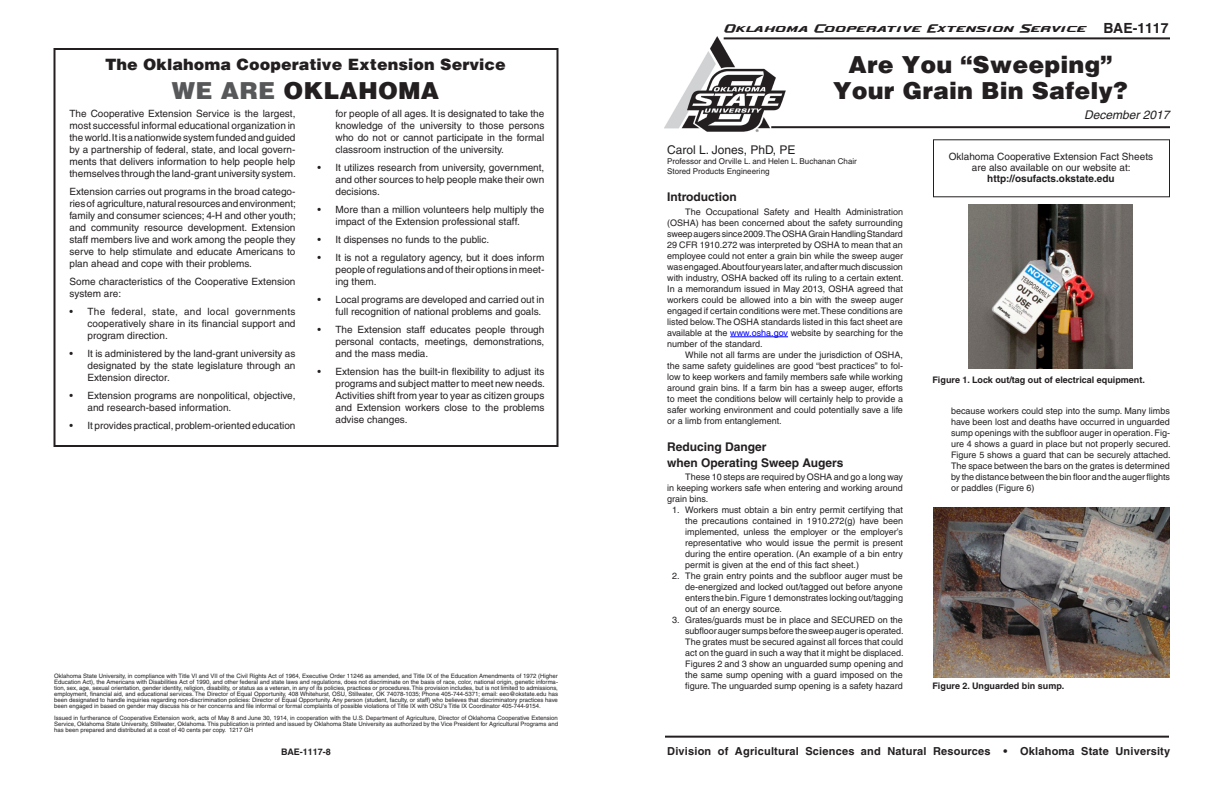
<style>
.page{position:relative;width:1224px;height:792px;background:#fff}
.page>*{position:absolute;margin:0;border:0;box-sizing:border-box;transform-origin:0 0}
.Headline{font:900 24px "Helvetica";color:#231f20}
.t1{font:900 16px "Helvetica";color:#231f20}
.t2{font:700 14px "Helvetica";color:#231f20}
.Subhead_1{font:700 12px "Helvetica";color:#231f20}
.Names{font:12px "Helvetica";color:#231f20}
.Subhead_1-2{font:italic 12px "Helvetica";color:#231f20}
.t3{font:700 11px "Helvetica";letter-spacing:.02em;color:#231f20}
.t4{font:11px "Ok State U";color:#231f20}
.Body_Text{font:10px/12px "Helvetica";color:#231f20;text-align:justify}
.Body_Text-2{font:700 10px "Helvetica";color:#231f20}
.Numbered_Text{font:9px/11px "Helvetica";color:#231f20;text-align:justify}
.Body_Text-3{font:9px/11px "Helvetica";color:#231f20;text-align:justify}
.Body_Text-4{font:700 9px "Helvetica";color:#231f20}
.Titles{font:8px "Helvetica";color:#231f20}
.Cost{font:6px/6px "Helvetica";color:#231f20;text-align:justify}
.s1{color:#57585a}
.s2{color:#00f}
</style>
<div class="page">
<img style="left:664px;top:36px;width:123px;height:96px">
<hr style="left:665px;top:736px;width:504px;height:2px;background:#231f20">
<hr style="left:771px;top:126px;width:399px;height:2px;background:#231f20">
<hr style="left:724px;top:37px;width:446px;height:2px;background:#231f20">
<div style="left:54px;top:48px;width:504px;height:399px;border:2px solid #231f20"></div>
<hr style="left:730px;top:337px;width:58px;height:1px;background:#00f">
<img style="left:933px;top:507px;width:236px;height:171px">
<img style="left:968px;top:204px;width:165px;height:165px">
<p class="t1" style="left:105px;top:55px;width:402px">The Oklahoma Cooperative Extension Service</p>
<p class="Headline" style="left:171px;top:76px;width:269px"><span class="s1">WE ARE</span> OKLAHOMA</p>
<p class="Body_Text" style="left:336px;top:107px;width:210px">for people of all ages. It is designated to take the knowledge of the university to those persons who do not or cannot participate in the formal classroom instruction of the university.</p>
<p class="Body_Text" style="left:336px;top:161px;width:210px;text-indent:-18px">• It utilizes research from university, government, and other sources to help people make their own decisions.</p>
<p class="Body_Text" style="left:336px;top:203px;width:210px;text-indent:-18px">• More than a million volunteers help multiply the impact of the Extension professional staff.</p>
<p class="Body_Text" style="left:318px;top:233px;width:173px">• It dispenses no funds to the public.</p>
<p class="Body_Text" style="left:336px;top:251px;width:210px;text-indent:-18px">• It is not a regulatory agency, but it does inform people of regulations and of their options in meet&shy;ing them.</p>
<p class="Body_Text" style="left:336px;top:293px;width:210px;text-indent:-18px">• Local programs are developed and carried out in full recognition of national problems and goals.</p>
<p class="Body_Text" style="left:336px;top:323px;width:210px;text-indent:-18px">• The Extension staff educates people through personal contacts, meetings, demonstrations, and the mass media.</p>
<p class="Body_Text" style="left:336px;top:365px;width:211px;text-indent:-18px">• Extension has the built-in flexibility to adjust its programs and subject matter to meet new needs.<br>Activities shift from year to year as citizen groups and Extension workers close to the problems advise changes.</p>
<p class="Body_Text" style="left:70px;top:107px;width:228px">The Cooperative Extension Service is the largest, most successful informal educational organization in the world. It is a nationwide system funded and guided by a partnership of federal, state, and local govern&shy;ments that delivers information to help people help themselves through the land-grant university system.</p>
<p class="Body_Text" style="left:70px;top:185px;width:228px">Extension carries out programs in the broad catego&shy;ries of agriculture, natural resources and environment; family and consumer sciences; 4-H and other youth; and community resource development. Extension staff members live and work among the people they serve to help stimulate and educate Americans to plan ahead and cope with their problems.</p>
<p class="Body_Text" style="left:70px;top:275px;width:227px">Some characteristics of the Cooperative Extension system are:</p>
<p class="Body_Text" style="left:88px;top:305px;width:210px;text-indent:-18px">• The federal, state, and local governments cooperatively share in its financial support and program direction.</p>
<p class="Body_Text" style="left:88px;top:347px;width:210px;text-indent:-18px">• It is administered by the land-grant university as designated by the state legislature through an Extension director.</p>
<p class="Body_Text" style="left:88px;top:389px;width:209px;text-indent:-18px">• Extension programs are nonpolitical, objective, and research-based information.</p>
<p class="Body_Text" style="left:70px;top:419px;width:228px">• It provides practical, problem-oriented education</p>
<p class="Cost" style="left:54px;top:673px;width:506px">Oklahoma State University, in compliance with Title VI and VII of the Civil Rights Act of 1964, Executive Order 11246 as amended, and Title IX of the Education Amendments of 1972 (Higher Education Act), the Americans with Disabilities Act of 1990, and other federal and state laws and regulations, does not discriminate on the basis of race, color, national origin, genetic informa&shy;tion, sex, age, sexual orientation, gender identity, religion, disability, or status as a veteran, in any of its policies, practices or procedures. This provision includes, but is not limited to admissions, employment, financial aid, and educational services. The Director of Equal Opportunity, 408 Whitehurst, OSU, Stillwater, OK 74078-1035; Phone 405-744-5371; email: eeo@okstate.edu has been designated to handle inquiries regarding non-discrimination policies: Director of Equal Opportunity. Any person (student, faculty, or staff) who believes that discriminatory practices have been engaged in based on gender may discuss his or her concerns and file informal or formal complaints of possible violations of Title IX with OSU’s Title IX Coordinator 405-744-9154.</p>
<p class="Cost" style="left:54px;top:715px;width:506px">Issued in furtherance of Cooperative Extension work, acts of May 8 and June 30, 1914, in cooperation with the U.S. Department of Agriculture, Director of Oklahoma Cooperative Extension Service, Oklahoma State University, Stillwater, Oklahoma. This publication is printed and issued by Oklahoma State University as authorized by the Vice President for Agricultural Programs and has been prepared and distributed at a cost of 40 cents per copy. 1217 GH</p>
<p class="Body_Text-4" style="left:281px;top:747px;width:51px">BAE-1117-8</p>
<p class="t4" style="left:724px;top:23px;width:364px">Oklahoma Cooperative Extension Service</p>
<p class="t2" style="left:1104px;top:20px;width:66px">BAE-1117</p>
<p class="Headline" style="left:848px;top:50px;width:266px">Are You “Sweeping”</p>
<p class="Headline" style="left:833px;top:76px;width:296px">Your Grain Bin Safely?</p>
<p class="Names" style="left:667px;top:143px;width:130px">Carol L. Jones, PhD, PE</p>
<p class="Titles" style="left:667px;top:157px;width:191px">Professor and Orville L. and Helen L. Buchanan Chair</p>
<p class="Titles" style="left:667px;top:167px;width:104px">Stored Products Engineering</p>
<p class="Subhead_1" style="left:667px;top:190px;width:71px">Introduction</p>
<p class="Body_Text-3" style="left:667px;top:206px;width:238px;text-indent:18px">The Occupational Safety and Health Administration (OSHA) has been concerned about the safety surrounding sweep augers since 2009. The OSHA Grain Handling Standard 29 CFR 1910.272 was interpreted by OSHA to mean that an employee could not enter a grain bin while the sweep auger was engaged. About four years later, and after much discussion with industry, OSHA backed off its ruling to a certain extent.<br>In a memorandum issued in May 2013, OSHA agreed that workers could be allowed into a bin with the sweep auger engaged if certain conditions were met. These conditions are listed below. The OSHA standards listed in this fact sheet are available at the <span class="s2">www.osha.gov</span> website by searching for the number of the standard.</p>
<p class="Body_Text-3" style="left:667px;top:349px;width:237px;text-indent:18px">While not all farms are under the jurisdiction of OSHA, the same safety guidelines are good “best practices” to fol&shy;low to keep workers and family members safe while working around grain bins. If a farm bin has a sweep auger, efforts to meet the conditions below will certainly help to provide a safer working environment and could potentially save a life or a limb from entanglement.</p>
<p class="Subhead_1" style="left:667px;top:439px;width:101px">Reducing Danger</p>
<p class="Subhead_1" style="left:667px;top:455px;width:178px">when Operating Sweep Augers</p>
<p class="Body_Text-3" style="left:667px;top:472px;width:237px;text-indent:18px">These 10 steps are required by OSHA and go a long way in keeping workers safe when entering and working around grain bins.</p>
<p class="Numbered_Text" style="left:685px;top:505px;width:219px;text-indent:-13px">1. Workers must obtain a bin entry permit certifying that the precautions contained in 1910.272(g) have been implemented, unless the employer or the employer’s representative who would issue the permit is present during the entire operation. (An example of a bin entry permit is given at the end of this fact sheet.)</p>
<p class="Numbered_Text" style="left:685px;top:571px;width:219px;text-indent:-13px">2. The grain entry points and the subfloor auger must be de-energized and locked out/tagged out before anyone enters the bin. Figure 1 demonstrates locking out/tagging out of an energy source.</p>
<p class="Numbered_Text" style="left:685px;top:615px;width:220px;text-indent:-13px">3. Grates/guards must be in place and SECURED on the subfloor auger sumps before the sweep auger is operated.<br>The grates must be secured against all forces that could act on the guard in such a way that it might be displaced.<br>Figures 2 and 3 show an unguarded sump opening and the same sump opening with a guard imposed on the figure. The unguarded sump opening is a safety hazard</p>
<p class="Subhead_1-2" style="left:1084px;top:108px;width:87px">December 2017</p>
<p class="Body_Text" style="left:949px;top:150px;width:206px">Oklahoma Cooperative Extension Fact Sheets</p>
<p class="Body_Text" style="left:972px;top:161px;width:160px">are also available on our website at:</p>
<p class="Body_Text-2" style="left:987px;top:172px;width:129px">http://osufacts.okstate.edu</p>
<p class="Body_Text-4" style="left:932px;top:374px;width:214px">Figure 1. Lock out/tag out of electrical equipment.</p>
<p class="Numbered_Text" style="left:951px;top:405px;width:221px">because workers could step into the sump. Many limbs have been lost and deaths have occurred in unguarded sump openings with the subfloor auger in operation. Fig&shy;ure 4 shows a guard in place but not properly secured.<br>Figure 5 shows a guard that can be securely attached.<br>The space between the bars on the grates is determined by the distance between the bin floor and the auger flights or paddles (Figure 6)</p>
<p class="Body_Text-4" style="left:932px;top:680px;width:133px">Figure 2. Unguarded bin sump.</p>
<p class="t3" style="left:667px;top:745px;width:505px">Division of Agricultural Sciences and Natural Resources • Oklahoma State University</p>
</div>
